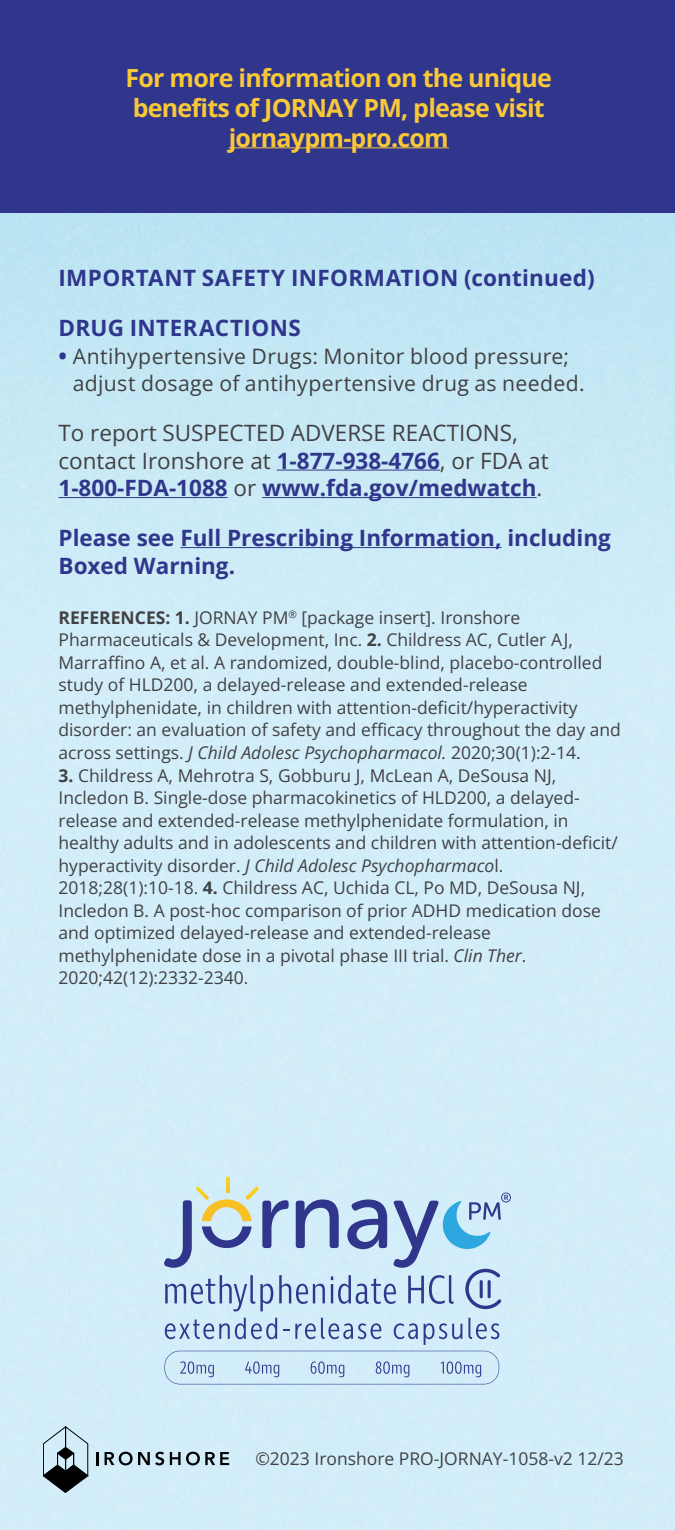
<style>
.page{position:relative;width:675px;height:1530px;background:#fff}
.page>*{position:absolute;margin:0;border:0;box-sizing:border-box;transform-origin:0 0}
.t1{font:700 25px/30px "Open Sans";letter-spacing:-.03em;color:#f9c838;text-align:center}
.t2{font:700 22.5px/27.5px "Open Sans";color:#30368c}
.t3{font:22.5px/27.5px "Open Sans";color:#414042}
.t4{font:21.25px/27.5px "Open Sans";letter-spacing:.015em;color:#414042}
.t5{font:17.5px/22.5px "Open Sans";color:#414042}
.s1{font-weight:700;font-size:22.5px;color:#30368c}
.s2{font-weight:700;color:#30368c}
.s3{font-weight:700}
.s4{font-style:italic}
</style>
<div class="page">
<img style="left:0;top:213px;width:675px;height:1317px">
<svg style="left:226px;top:1177px;width:4px;height:10px"></svg>
<svg style="left:165px;top:1351px;width:334px;height:33px;background:#c6e0f1"></svg>
<svg style="left:164px;top:1187px;width:347px;height:124px;background:#b2cae2"></svg>
<svg style="left:165px;top:1318px;width:112px;height:21px;background:#aac0de"></svg>
<svg style="left:283px;top:1318px;width:98px;height:21px;background:#afc6e2"></svg>
<svg style="left:394px;top:1323px;width:24px;height:16px"></svg>
<svg style="left:424px;top:1323px;width:38px;height:22px"></svg>
<svg style="left:468px;top:1318px;width:31px;height:21px"></svg>
<hr style="left:277px;top:470px;width:163px;height:1px;background:#30368c">
<hr style="left:59px;top:497px;width:169px;height:1px;background:#30368c">
<hr style="left:262px;top:497px;width:275px;height:1px;background:#30368c">
<hr style="left:180px;top:547px;width:322px;height:1px;background:#30368c">
<svg style="left:96px;top:1452px;width:2px;height:13px"></svg>
<svg style="left:105px;top:1452px;width:59px;height:13px"></svg>
<svg style="left:170px;top:1452px;width:59px;height:13px"></svg>
<svg style="left:43px;top:1426px;width:46px;height:67px;background:#8da0a8"></svg>
<div style="left:0;top:0;width:675px;height:213px;background:#30368c"></div>
<hr style="left:229px;top:147px;width:220px;height:1px;background:#f9c838">
<h1 class="t1" style="left:126px;top:62px;width:428px">For more information on the unique benefits of JORNAY PM, please visit jornaypm-pro.com</h1>
<p class="t2" style="left:59px;top:264px;width:538px">IMPORTANT SAFETY INFORMATION (continued)</p>
<p class="t2" style="left:59px;top:314px;width:244px">DRUG INTERACTIONS</p>
<p class="t4" style="left:73px;top:342px;width:513px;text-indent:-14px"><span class="s1">•</span> Antihypertensive Drugs: Monitor blood pressure; adjust dosage of antihypertensive drug as needed.</p>
<p class="t3" style="left:59px;top:419px;width:492px">To report SUSPECTED ADVERSE REACTIONS, contact Ironshore at <span class="s2">1-877-938-4766</span>, or FDA at<br><span class="s2">1-800-FDA-1088</span> or <span class="s2">www.fda.gov/medwatch</span>.</p>
<p class="t2" style="left:59px;top:524px;width:554px">Please see Full Prescribing Information, including<br>Boxed Warning.</p>
<p class="t5" style="left:59px;top:606px;width:564px"><span class="s3">REFERENCES: 1.</span> JORNAY PM<sup>®</sup> [package insert]. Ironshore Pharmaceuticals &amp; Development, Inc. <span class="s3">2.</span> Childress AC, Cutler AJ, Marraffino A, et al. A randomized, double-blind, placebo-controlled study of HLD200, a delayed-release and extended-release methylphenidate, in children with attention-deficit/hyperactivity disorder: an evaluation of safety and efficacy throughout the day and across settings. <span class="s4">J Child Adolesc Psychopharmacol.</span> 2020;30(1):2-14.</p>
<p class="t5" style="left:59px;top:763px;width:561px"><span class="s3">3.</span> Childress A, Mehrotra S, Gobburu J, McLean A, DeSousa NJ, Incledon B. Single-dose pharmacokinetics of HLD200, a delayed&shy;release and extended-release methylphenidate formulation, in healthy adults and in adolescents and children with attention-deficit/ hyperactivity disorder. <span class="s4">J Child Adolesc Psychopharmaco</span>l.<br>2018;28(1):10-18. <span class="s3">4.</span> Childress AC, Uchida CL, Po MD, DeSousa NJ, Incledon B. A post-hoc comparison of prior ADHD medication dose and optimized delayed-release and extended-release methylphenidate dose in a pivotal phase III trial. <span class="s4">Clin Ther</span>.<br>2020;42(12):2332-2340.</p>
<p class="t5" style="left:255px;top:1447px;width:370px">©2023 Ironshore PRO-JORNAY-1058-v2 12/23</p>
</div>
